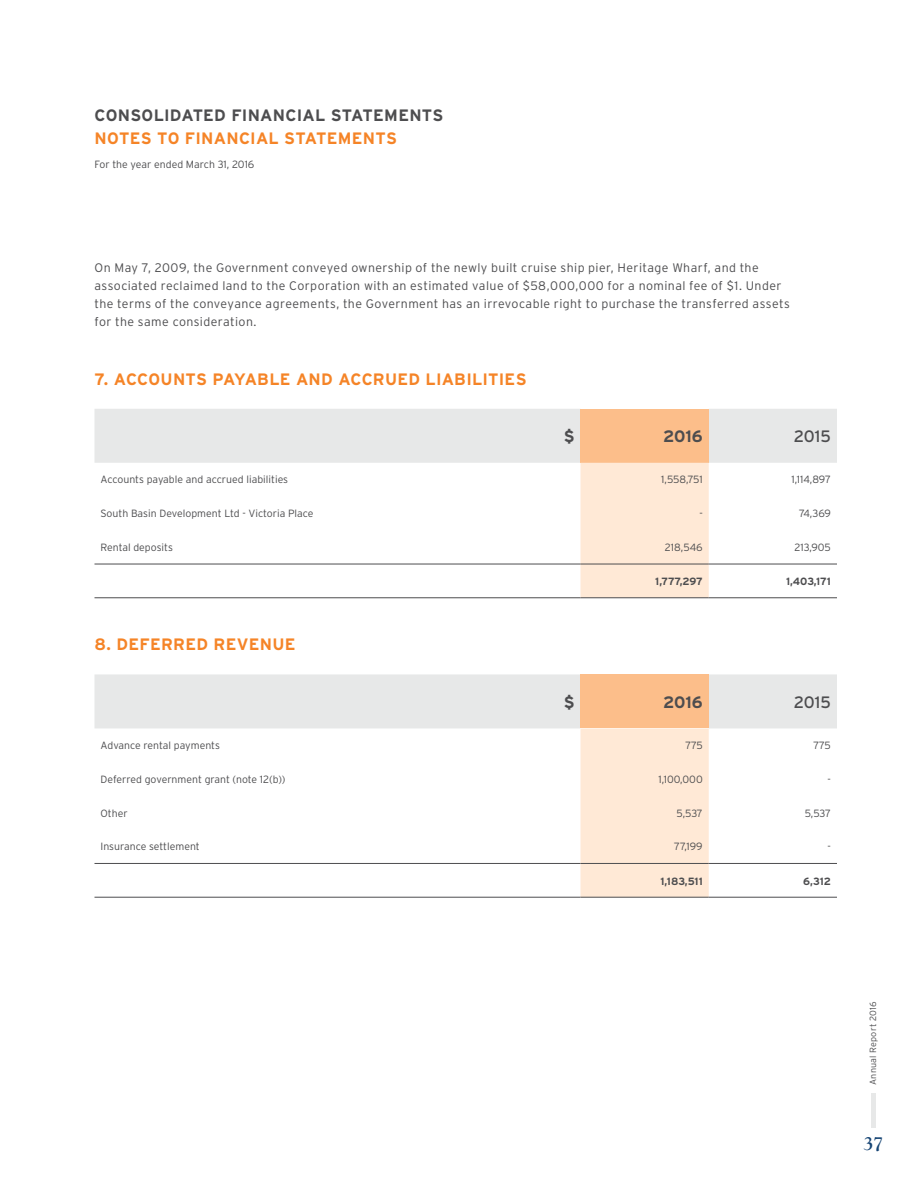
<style>
.page{position:relative;width:918px;height:1188px;background:#fff}
.page>*{position:absolute;margin:0;border:0;box-sizing:border-box;transform-origin:0 0}
.t1{font:700 20.25px "Goudy Old Style T";color:#144373}
.t2{font:700 16.5px "Interstate";letter-spacing:.015em;color:#f58427}
.t3{font:700 16.5px "Interstate";letter-spacing:.01em;color:#4d4d4f}
.t4{font:16.5px "Interstate";color:#4d4d4f}
.t5{font:300 12.3px/18px "Interstate";letter-spacing:.03em;color:#4d4d4f}
.t6{font:300 10.5px "Interstate";color:#4d4d4f}
.t7{font:700 10.5px "Interstate";letter-spacing:-.005em;color:#4d4d4f}
.t8{font:300 9px "Interstate";letter-spacing:.025em;color:#4d4d4f}
</style>
<div class="page">
<div style="left:871px;top:1093px;width:5px;height:35px;background:#e7e8e8"></div>
<svg style="left:94px;top:409px;width:743px;height:189px"></svg>
<hr style="left:94px;top:564px;width:486px;height:1px;background:#4d4d4f">
<hr style="left:580px;top:564px;width:129px;height:1px;background:#4d4d4f">
<hr style="left:709px;top:564px;width:128px;height:1px;background:#4d4d4f">
<hr style="left:94px;top:598px;width:486px;height:1px;background:#4d4d4f">
<hr style="left:580px;top:598px;width:129px;height:1px;background:#4d4d4f">
<hr style="left:709px;top:598px;width:128px;height:1px;background:#4d4d4f">
<svg style="left:94px;top:674px;width:743px;height:223px"></svg>
<hr style="left:94px;top:863px;width:486px;height:1px;background:#4d4d4f">
<hr style="left:580px;top:863px;width:129px;height:1px;background:#4d4d4f">
<hr style="left:709px;top:863px;width:128px;height:1px;background:#4d4d4f">
<hr style="left:94px;top:897px;width:486px;height:1px;background:#4d4d4f">
<hr style="left:580px;top:897px;width:129px;height:1px;background:#4d4d4f">
<hr style="left:709px;top:897px;width:128px;height:1px;background:#4d4d4f">
<h2 class="t3" style="left:94px;top:106px;width:350px">CONSOLIDATED FINANCIAL STATEMENTS</h2>
<h2 class="t2" style="left:94px;top:129px;width:304px">NOTES TO FINANCIAL STATEMENTS</h2>
<p class="t6" style="left:94px;top:158px;width:161px">For the year ended March 31, 2016</p>
<p class="t5" style="left:94px;top:259px;width:697px">On May 7, 2009, the Government conveyed ownership of the newly built cruise ship pier, Heritage Wharf, and the associated reclaimed land to the Corporation with an estimated value of $58,000,000 for a nominal fee of $1. Under the terms of the conveyance agreements, the Government has an irrevocable right to purchase the transferred assets for the same consideration.</p>
<h2 class="t2" style="left:94px;top:370px;width:434px">7. ACCOUNTS PAYABLE AND ACCRUED LIABILITIES</h2>
<h2 class="t3" style="left:564px;top:427px;width:12px">$</h2>
<h2 class="t3" style="left:663px;top:427px;width:41px">2016</h2>
<h2 class="t4" style="left:794px;top:427px;width:39px">2015</h2>
<p class="t6" style="left:100px;top:474px;width:189px">Accounts payable and accrued liabilities</p>
<p class="t6" style="left:661px;top:474px;width:43px">1,558,751</p>
<p class="t6" style="left:792px;top:474px;width:41px">1,114,897</p>
<p class="t6" style="left:100px;top:508px;width:215px">South Basin Development Ltd - Victoria Place</p>
<p class="t6" style="left:699px;top:508px;width:5px">-</p>
<p class="t6" style="left:799px;top:508px;width:33px">74,369</p>
<p class="t6" style="left:100px;top:541px;width:74px">Rental deposits</p>
<p class="t6" style="left:665px;top:541px;width:39px">218,546</p>
<p class="t6" style="left:795px;top:541px;width:38px">213,905</p>
<p class="t7" style="left:655px;top:576px;width:49px">1,777,297</p>
<p class="t7" style="left:786px;top:576px;width:46px">1,403,171</p>
<h2 class="t2" style="left:94px;top:635px;width:203px">8. DEFERRED REVENUE</h2>
<h2 class="t3" style="left:564px;top:693px;width:12px">$</h2>
<h2 class="t3" style="left:663px;top:693px;width:41px">2016</h2>
<h2 class="t4" style="left:794px;top:693px;width:39px">2015</h2>
<p class="t6" style="left:100px;top:740px;width:121px">Advance rental payments</p>
<p class="t6" style="left:685px;top:740px;width:19px">775</p>
<p class="t6" style="left:814px;top:740px;width:19px">775</p>
<p class="t6" style="left:100px;top:773px;width:187px">Deferred government grant (note 12(b))</p>
<p class="t6" style="left:659px;top:773px;width:46px">1,100,000</p>
<p class="t6" style="left:828px;top:773px;width:5px">-</p>
<p class="t6" style="left:100px;top:807px;width:29px">Other</p>
<p class="t6" style="left:677px;top:807px;width:28px">5,537</p>
<p class="t6" style="left:805px;top:807px;width:28px">5,537</p>
<p class="t6" style="left:100px;top:841px;width:101px">Insurance settlement</p>
<p class="t6" style="left:674px;top:841px;width:30px">77,199</p>
<p class="t6" style="left:828px;top:841px;width:5px">-</p>
<p class="t7" style="left:661px;top:875px;width:44px">1,183,511</p>
<p class="t7" style="left:803px;top:875px;width:29px">6,312</p>
<p class="t8" style="left:868px;top:1085px;width:85px;rotate:-90deg">Annual Report 2016</p>
<h1 class="t1" style="left:864px;top:1132px;width:21px">37</h1>
</div>
